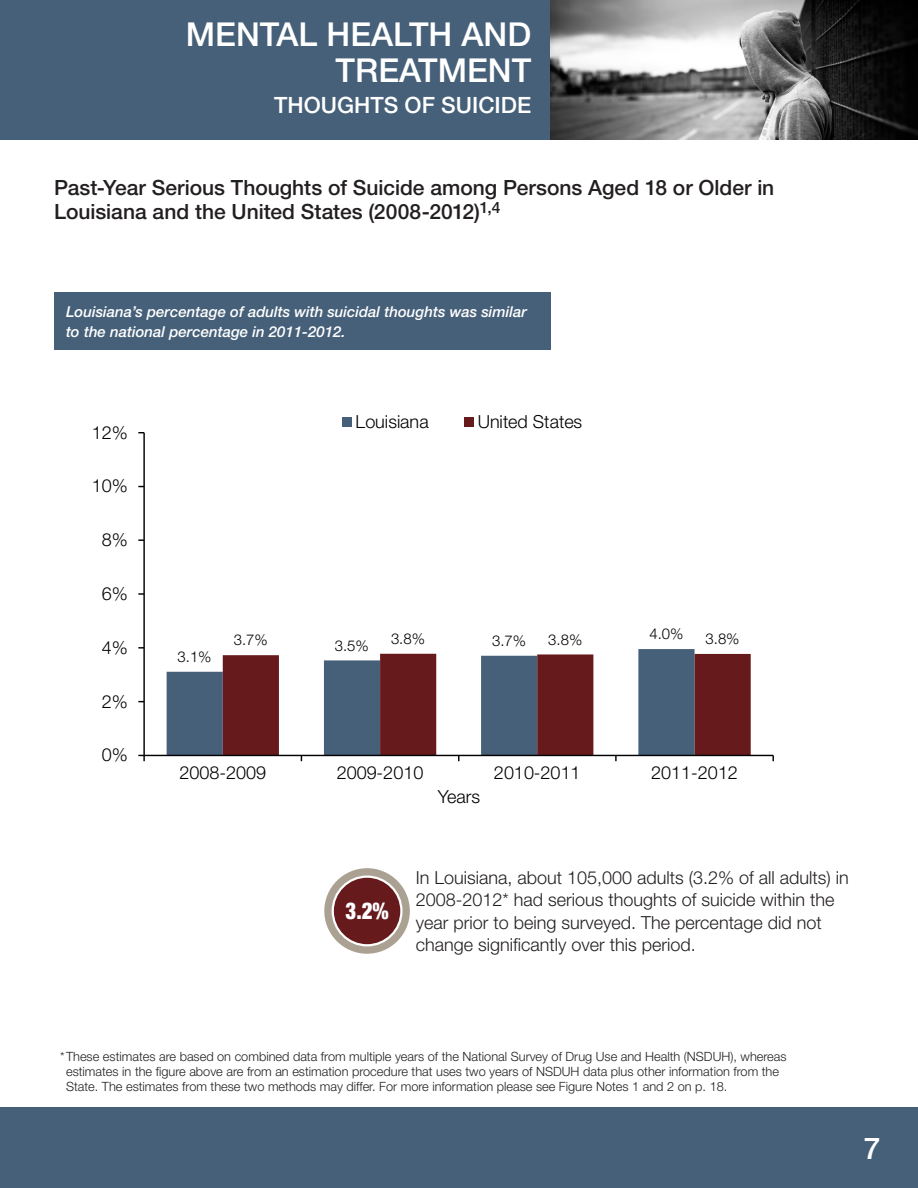
<style>
.page{position:relative;width:918px;height:1188px;background:#fff}
.page>*{position:absolute;margin:0;border:0;box-sizing:border-box;transform-origin:0 0}
.t1{font:500 33px/36px "Helvetica Neue LT Std";color:#fff;text-align:right}
.t2{font:500 30px "Helvetica Neue LT Std";color:#fff}
.t3{font:900 condensed 23.25px "Helvetica Neue LT Std";color:#fff;scale:.9 1}
.t4{font:500 22.5px "Helvetica Neue LT Std";color:#fff}
.t5{font:500 21px/24px "Helvetica Neue LT Std";color:#231f20}
.t6{font:300 18px/22.5px "Helvetica Neue LT Std";color:#231f20}
.t7{font:300 18px "Helvetica Neue LT Std";letter-spacing:.005em;color:#000}
.t8{font:italic 500 15px/20.2px "Helvetica Neue LT Std";color:#fff}
.t9{font:300 15px "Helvetica Neue LT Std";color:#000}
.t10{font:300 12.75px/15.3px "Helvetica Neue LT Std";color:#231f20}
.s1{font-size:18.6px}
</style>
<div class="page">
<div style="left:0;top:0;width:551px;height:140px;background:#466079"></div>
<div style="left:0;top:1107px;width:918px;height:81px;background:#466079"></div>
<img style="left:551px;top:0;width:367px;height:140px">
<div style="left:54px;top:292px;width:497px;height:58px;background:#466079"></div>
<svg style="left:167px;top:649px;width:528px;height:106px;fill:#466079"></svg>
<svg style="left:223px;top:654px;width:528px;height:101px"></svg>
<hr style="left:143px;top:433px;width:2px;height:322px;background:#000">
<svg style="left:138px;top:593px;width:6px;height:2px"></svg>
<hr style="left:144px;top:755px;width:629px;height:1px;background:#000">
<svg style="left:138px;top:755px;width:7px;height:6px"></svg>
<div style="left:342px;top:417px;width:9px;height:10px;background:#466079"></div>
<div style="left:464px;top:417px;width:10px;height:10px;background:#661a1c"></div>
<svg style="left:324px;top:868px;width:86px;height:86px"></svg>
<svg style="left:332px;top:876px;width:71px;height:70px"></svg>
<div style="left:334px;top:878px;width:66px;height:66px;background:#661a1c;border-radius:50%"></div>
<h1 class="t1" style="left:186px;top:16px;width:347px">MENTAL HEALTH AND<br>TREATMENT</h1>
<h2 class="t4" style="left:274px;top:92px;width:259px">THOUGHTS OF SUICIDE</h2>
<p class="t5" style="left:54px;top:175px;width:722px">Past-Year Serious Thoughts of Suicide among Persons Aged 18 or Older in<br>Louisiana and the United States (2008-2012)<sup>1,4</sup></p>
<p class="t8" style="left:66px;top:301px;width:462px">Louisiana’s percentage of adults with suicidal thoughts was similar to the national percentage in 2011-2012.</p>
<h3 class="t7" style="left:92px;top:421px;width:37px">12%</h3>
<h3 class="t7" style="left:92px;top:475px;width:37px">10%</h3>
<h3 class="t7" style="left:102px;top:529px;width:28px">8%</h3>
<h3 class="t7" style="left:102px;top:583px;width:28px">6%</h3>
<h3 class="t7" style="left:102px;top:636px;width:28px">4%</h3>
<h3 class="t7" style="left:102px;top:690px;width:28px">2%</h3>
<h3 class="t7" style="left:102px;top:744px;width:28px">0%</h3>
<h3 class="t7" style="left:356px;top:410px;width:75px">Louisiana</h3>
<h3 class="t7" style="left:478px;top:410px;width:106px">United States</h3>
<p class="t9" style="left:178px;top:647px;width:35px">3.1%</p>
<p class="t9" style="left:234px;top:631px;width:35px">3.7%</p>
<p class="t9" style="left:391px;top:629px;width:35px">3.8%</p>
<p class="t9" style="left:548px;top:630px;width:35px">3.8%</p>
<p class="t9" style="left:649px;top:625px;width:35px">4.0%</p>
<p class="t9" style="left:706px;top:630px;width:35px">3.8%</p>
<p class="t9" style="left:335px;top:636px;width:35px">3.5%</p>
<p class="t9" style="left:492px;top:631px;width:35px">3.7%</p>
<h3 class="t7" style="left:179px;top:762px;width:88px">2008-2009</h3>
<h3 class="t7" style="left:337px;top:762px;width:88px">2009-2010</h3>
<h3 class="t7" style="left:494px;top:762px;width:88px">2010-2011</h3>
<h3 class="t7" style="left:651px;top:762px;width:88px">2011-2012</h3>
<h3 class="t7" style="left:438px;top:785px;width:44px">Years</h3>
<h3 class="t3" style="left:345px;top:896px;width:50px">3<span class="s1">.</span>2%</h3>
<p class="t6" style="left:416px;top:866px;width:435px">In Louisiana, about 105,000 adults (3.2% of all adults) in 2008-2012* had serious thoughts of suicide within the year prior to being surveyed. The percentage did not change significantly over this period.</p>
<p class="t10" style="left:66px;top:1048px;width:722px;text-indent:-6px">* These estimates are based on combined data from multiple years of the National Survey of Drug Use and Health (NSDUH), whereas estimates in the figure above are from an estimation procedure that uses two years of NSDUH data plus other information from the<br>State. The estimates from these two methods may differ. For more information please see Figure Notes 1 and 2 on p. 18.</p>
<h2 class="t2" style="left:864px;top:1130px;width:18px">7</h2>
</div>
